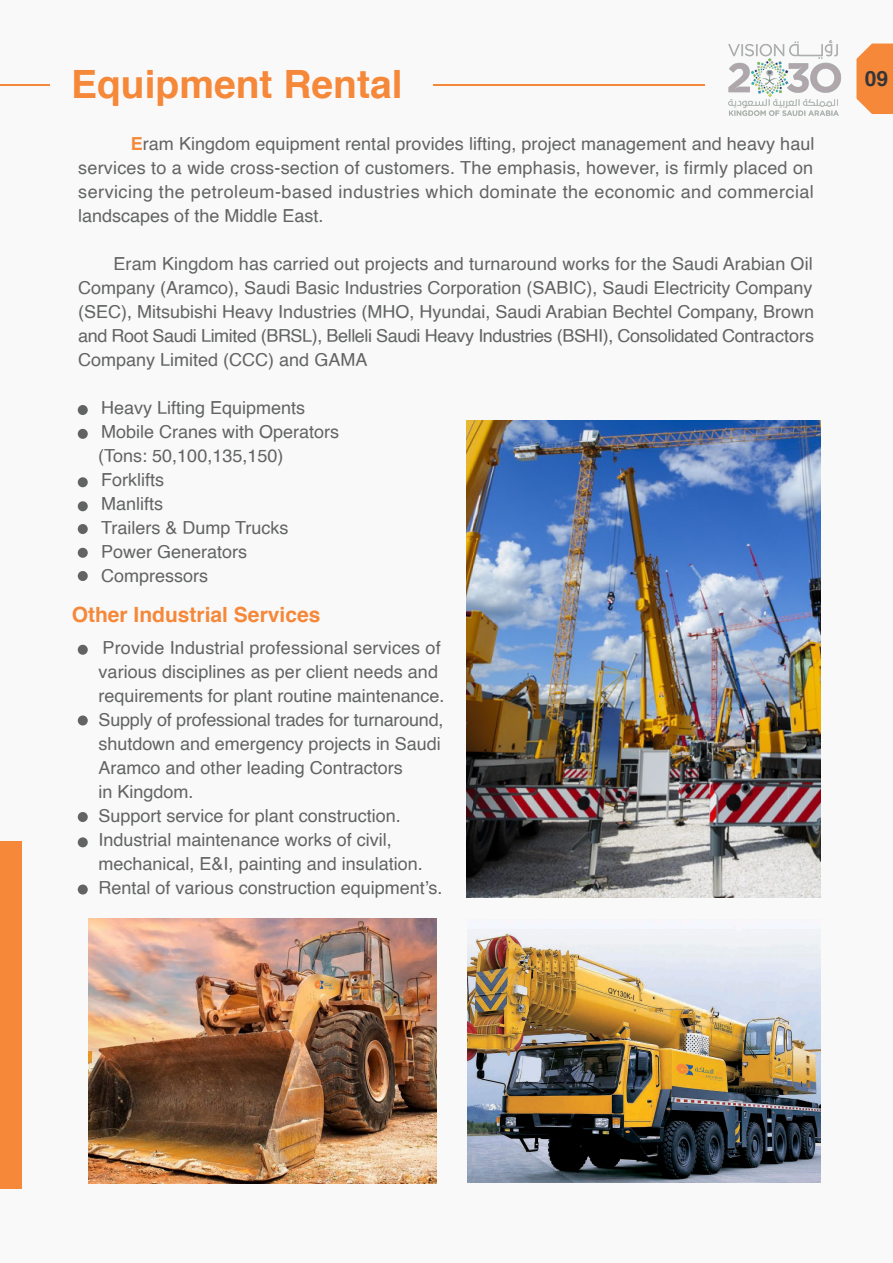
<style>
.page{position:relative;width:893px;height:1263px;background:#f9f9fa}
.page>*{position:absolute;margin:0;border:0;box-sizing:border-box;transform-origin:0 0}
.t1{font:700 39px "Helvetica";color:#f58839}
.t2{font:700 21px "Helvetica";color:#f58839}
.t3{font:700 21px "Helvetica";color:#353538}
.t4{font:18px/24px "Helvetica";color:#626363;text-align:justify}
.s1{font-weight:700;color:#f58839}
</style>
<div class="page">
<hr style="left:433px;top:84px;width:271px;height:2px;background:#f58839">
<hr style="left:0;top:84px;width:50px;height:2px;background:#f58839">
<svg style="left:856px;top:44px;width:37px;height:70px;background:#f5934c"></svg>
<img style="left:728px;top:40px;width:113px;height:76px">
<div style="left:78px;top:645px;width:10px;height:10px;background:#626363;border-radius:50%"></div>
<div style="left:78px;top:837px;width:10px;height:10px;background:#626363;border-radius:50%"></div>
<div style="left:78px;top:715px;width:10px;height:10px;background:#626363;border-radius:50%"></div>
<div style="left:78px;top:812px;width:10px;height:10px;background:#626363;border-radius:50%"></div>
<div style="left:78px;top:884px;width:10px;height:10px;background:#626363;border-radius:50%"></div>
<div style="left:78px;top:405px;width:10px;height:10px;background:#626363;border-radius:50%"></div>
<div style="left:78px;top:429px;width:10px;height:10px;background:#626363;border-radius:50%"></div>
<div style="left:78px;top:477px;width:10px;height:10px;background:#626363;border-radius:50%"></div>
<div style="left:78px;top:501px;width:10px;height:10px;background:#626363;border-radius:50%"></div>
<div style="left:78px;top:524px;width:10px;height:10px;background:#626363;border-radius:50%"></div>
<div style="left:78px;top:548px;width:10px;height:10px;background:#626363;border-radius:50%"></div>
<div style="left:78px;top:571px;width:10px;height:10px;background:#626363;border-radius:50%"></div>
<div style="left:0;top:842px;width:21px;height:347px;background:#f58839"></div>
<img style="left:466px;top:420px;width:355px;height:477px">
<img style="left:467px;top:933px;width:354px;height:249px">
<img style="left:88px;top:918px;width:348px;height:265px">
<img style="left:654px;top:690px;width:13px;height:25px">
<h1 class="t1" style="left:71px;top:52px;width:333px">Equipment Rental</h1>
<p class="t3" style="left:865px;top:61px;width:25px">09</p>
<p class="t4" style="left:78px;top:133px;width:738px;text-indent:53px"><span class="s1">E</span>ram Kingdom equipment rental provides lifting, project management and heavy haul services to a wide cross-section of customers. The emphasis, however, is firmly placed on servicing the petroleum-based industries which dominate the economic and commercial landscapes of the Middle East.</p>
<p class="t4" style="left:78px;top:253px;width:737px;text-indent:35px">Eram Kingdom has carried out projects and turnaround works for the Saudi Arabian Oil Company (Aramco), Saudi Basic Industries Corporation (SABIC), Saudi Electricity Company (SEC), Mitsubishi Heavy Industries (MHO, Hyundai, Saudi Arabian Bechtel Company, Brown and Root Saudi Limited (BRSL), Belleli Saudi Heavy Industries (BSHI), Consolidated Contractors Company Limited (CCC) and GAMA</p>
<p class="t4" style="left:98px;top:397px;width:242px;text-align:left">Heavy Lifting Equipments<br>Mobile Cranes with Operators (Tons: 50,100,135,150)<br>Forklifts<br>Manlifts<br>Trailers &amp; Dump Trucks<br>Power Generators<br>Compressors</p>
<p class="t2" style="left:72px;top:598px;width:250px">Other Industrial Services</p>
<p class="t4" style="left:99px;top:636px;width:347px;text-align:left">Provide Industrial professional services of various disciplines as per client needs and requirements for plant routine maintenance.<br>Supply of professional trades for turnaround, shutdown and emergency projects in Saudi Aramco and other leading Contractors<br>in Kingdom.<br>Support service for plant construction.<br>Industrial maintenance works of civil, mechanical, E&amp;I, painting and insulation.<br>Rental of various construction equipment’s.</p>
</div>
